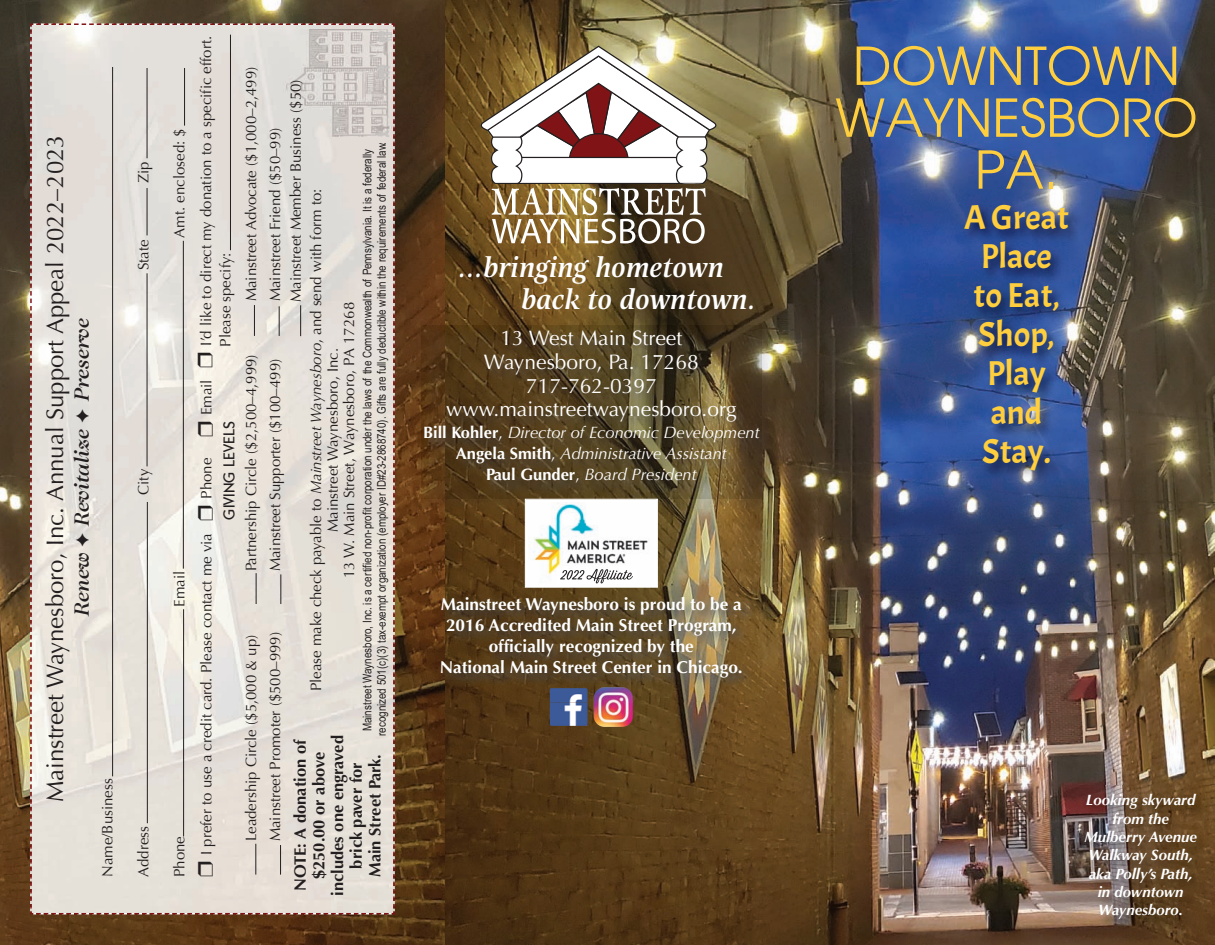
<style>
.page{position:relative;width:1215px;height:945px;background:#fff}
.page>*{position:absolute;margin:0;border:0;box-sizing:border-box;transform-origin:0 0}
.t1{font:51.9px/51.9px "Avant Garde";color:#fece3e;text-align:center}
.t2{font:34.5px/39px "Acme";color:#fece3e;text-align:center}
.t3{font:italic 500 27px/32.4px "Alinea Roman";color:#fff}
.t4{font:24px "Optima";color:#231f20}
.t5{font:21px/23.5px "Optima";color:#fff;text-align:center}
.t6{font:italic 500 21px "Caslon Two Twenty Four";color:#231f20}
.t7{font:700 17.25px/21px "Optima";color:#fff;text-align:center}
.t8{font:italic 16.5px/21px "Optima";color:#fff;text-align:center}
.t9{font:700 16.5px/18.6px "Optima";color:#231f20;text-align:center}
.t10{font:500 15.75px "Itc Kabel LT";color:#231f20}
.t11{font:15px/16.5px "Optima";color:#231f20;text-align:center}
.t12{font:italic 700 15px/18.5px "Optima";color:#fff;text-align:center}
.t13{font:12px/14.4px "Arial Narrow";color:#231f20;text-align:center}
.s1{font-style:italic}
.s2{font-weight:700;font-style:normal}
.s3{font-style:normal}
</style>
<div class="page">
<img style="left:0;top:0;width:445px;height:945px">
<img style="left:445px;top:0;width:770px;height:945px">
<svg style="left:29px;top:23px;width:366px;height:892px;background:#e3ded7"></svg>
<hr style="left:147px;top:502px;width:1px;height:321px;background:#231f20">
<hr style="left:112px;top:67px;width:1px;height:709px;background:#231f20">
<hr style="left:183px;top:609px;width:1px;height:227px;background:#231f20">
<hr style="left:254px;top:305px;width:1px;height:31px;background:#231f20">
<hr style="left:279px;top:306px;width:1px;height:30px;background:#231f20">
<hr style="left:256px;top:573px;width:1px;height:31px;background:#231f20">
<hr style="left:280px;top:574px;width:1px;height:30px;background:#231f20">
<hr style="left:255px;top:844px;width:1px;height:31px;background:#231f20">
<hr style="left:280px;top:845px;width:1px;height:30px;background:#231f20">
<img style="left:284px;top:29px;width:108px;height:107px">
<hr style="left:300px;top:305px;width:1px;height:31px;background:#231f20">
<hr style="left:147px;top:273px;width:1px;height:193px;background:#231f20">
<hr style="left:147px;top:188px;width:1px;height:47px;background:#231f20">
<hr style="left:147px;top:68px;width:1px;height:90px;background:#231f20">
<hr style="left:184px;top:68px;width:1px;height:58px;background:#231f20">
<hr style="left:183px;top:241px;width:1px;height:328px;background:#231f20">
<hr style="left:230px;top:35px;width:1px;height:215px;background:#231f20">
<svg style="left:481px;top:46px;width:235px;height:198px"></svg>
<img style="left:405px;top:319px;width:385px;height:199px">
<img style="left:421px;top:326px;width:341px;height:173px">
<img style="left:413px;top:587px;width:369px;height:115px">
<div style="left:526px;top:500px;width:131px;height:87px;background:#fff"></div>
<img style="left:533px;top:502px;width:115px;height:82px">
<div style="left:525px;top:499px;width:133px;height:89px;border:1px solid #fff"></div>
<img style="left:550px;top:724px;width:37px;height:2px">
<img style="left:550px;top:688px;width:37px;height:2px">
<img style="left:594px;top:687px;width:39px;height:40px;border-radius:11px">
<img style="left:1067px;top:785px;width:148px;height:160px">
<img style="left:900px;top:190px;width:246px;height:345px">
<img style="left:1001px;top:398px;width:31px;height:28px">
<div style="left:557px;top:569px;width:80px;height:14px;background:#fff"></div>
<svg style="left:560px;top:569px;width:73px;height:14px"></svg>
<h3 class="t4" style="left:41px;top:802px;width:669px;rotate:-90deg">Mainstreet Waynesboro, Inc. Annual Support Appeal 2022–2023</h3>
<h3 class="t6" style="left:73px;top:617px;width:300px;rotate:-90deg">Renew ✦ Revitalize ✦ Preserve</h3>
<p class="t11" style="left:99px;top:877px;width:100px;rotate:-90deg">Name/Business</p>
<p class="t11" style="left:135px;top:183px;width:23px;rotate:-90deg">Zip</p>
<p class="t11" style="left:135px;top:270px;width:32px;rotate:-90deg">State</p>
<p class="t11" style="left:135px;top:495px;width:27px;rotate:-90deg">City</p>
<p class="t11" style="left:135px;top:877px;width:52px;rotate:-90deg">Address</p>
<p class="t11" style="left:171px;top:238px;width:111px;rotate:-90deg">Amt. enclosed: $</p>
<p class="t11" style="left:171px;top:607px;width:37px;rotate:-90deg">Email</p>
<p class="t11" style="left:171px;top:877px;width:42px;rotate:-90deg">Phone</p>
<p class="t11" style="left:196px;top:347px;width:312px;line-height:19.5px;text-align:left;text-indent:-21px;rotate:-90deg">❒ I’d like to direct my donation to a specific effort.<br>Please specify:</p>
<h1 class="t1" style="left:835px;top:39px;width:364px">DOWNTOWN<br>WAYNESBORO<br>PA.</h1>
<p class="t11" style="left:243px;top:301px;width:236px;rotate:-90deg">Mainstreet Advocate ($1,000–2,499)</p>
<p class="t11" style="left:288px;top:302px;width:224px;rotate:-90deg">Mainstreet Member Business ($50)</p>
<p class="t11" style="left:267px;top:301px;width:175px;rotate:-90deg">Mainstreet Friend ($50–99)</p>
<p class="t13" style="left:361px;top:736px;width:596px;rotate:-90deg">Mainstreet Waynesboro, Inc. is a certified non-profit corporation under the laws of the Commonwealth of Pennsylvania. It is a federally recognized 501(c)(3) tax-exempt organization (employer ID#23-2868740). Gifts are fully deductible within the requirements of federal law.</p>
<p class="t11" style="left:308px;top:691px;width:504px;rotate:-90deg">Please make check payable to <span class="s1">Mainstreet Waynesboro</span>, and send with form to:<br>Mainstreet Waynesboro, Inc.<br>13 W. Main Street, Waynesboro, PA 17268</p>
<h2 class="t2" style="left:964px;top:199px;width:107px">A Great<br>Place to Eat,<br>Shop,<br>Play and<br>Stay.</h2>
<h3 class="t3" style="left:521px;top:253px;width:236px;text-indent:-62px">…bringing hometown back to downtown.</h3>
<h3 class="t5" style="left:446px;top:327px;width:292px">13 West Main Street<br>Waynesboro, Pa. 17268<br>717-762-0397 www.mainstreetwaynesboro.org</h3>
<p class="t8" style="left:423px;top:422px;width:338px"><span class="s2">Bill Kohler</span><span class="s3">,</span> Director of Economic Development<br><span class="s2">Angela Smith</span><span class="s3">,</span> Administrative Assistant<br><span class="s2">Paul Gunder</span><span class="s3">,</span> Board President</p>
<p class="t11" style="left:243px;top:571px;width:218px;rotate:-90deg">Partnership Circle ($2,500–4,999)</p>
<p class="t11" style="left:267px;top:571px;width:214px;rotate:-90deg">Mainstreet Supporter ($100–499)</p>
<p class="t11" style="left:198px;top:877px;width:499px;rotate:-90deg">❒ I prefer to use a credit card. Please contact me via ❒ Phone ❒ Email</p>
<p class="t10" style="left:220px;top:520px;width:99px;rotate:-90deg">GIVING LEVELS</p>
<p class="t7" style="left:440px;top:594px;width:304px">Mainstreet Waynesboro is proud to be a 2016 Accredited Main Street Program, officially recognized by the<br>National Main Street Center in Chicago.</p>
<p class="t11" style="left:267px;top:841px;width:211px;rotate:-90deg">Mainstreet Promoter ($500–999)</p>
<p class="t11" style="left:243px;top:841px;width:208px;rotate:-90deg">Leadership Circle ($5,000 &amp; up)</p>
<p class="t9" style="left:291px;top:896px;width:162px;rotate:-90deg">NOTE: A donation of $250.00 or above includes one engraved brick paver for<br>Main Street Park.</p>
<p class="t12" style="left:1084px;top:791px;width:114px">Looking skyward from the<br>Mulberry Avenue<br>Walkway South, aka Polly’s Path, in downtown<br>Waynesboro.</p>
</div>
